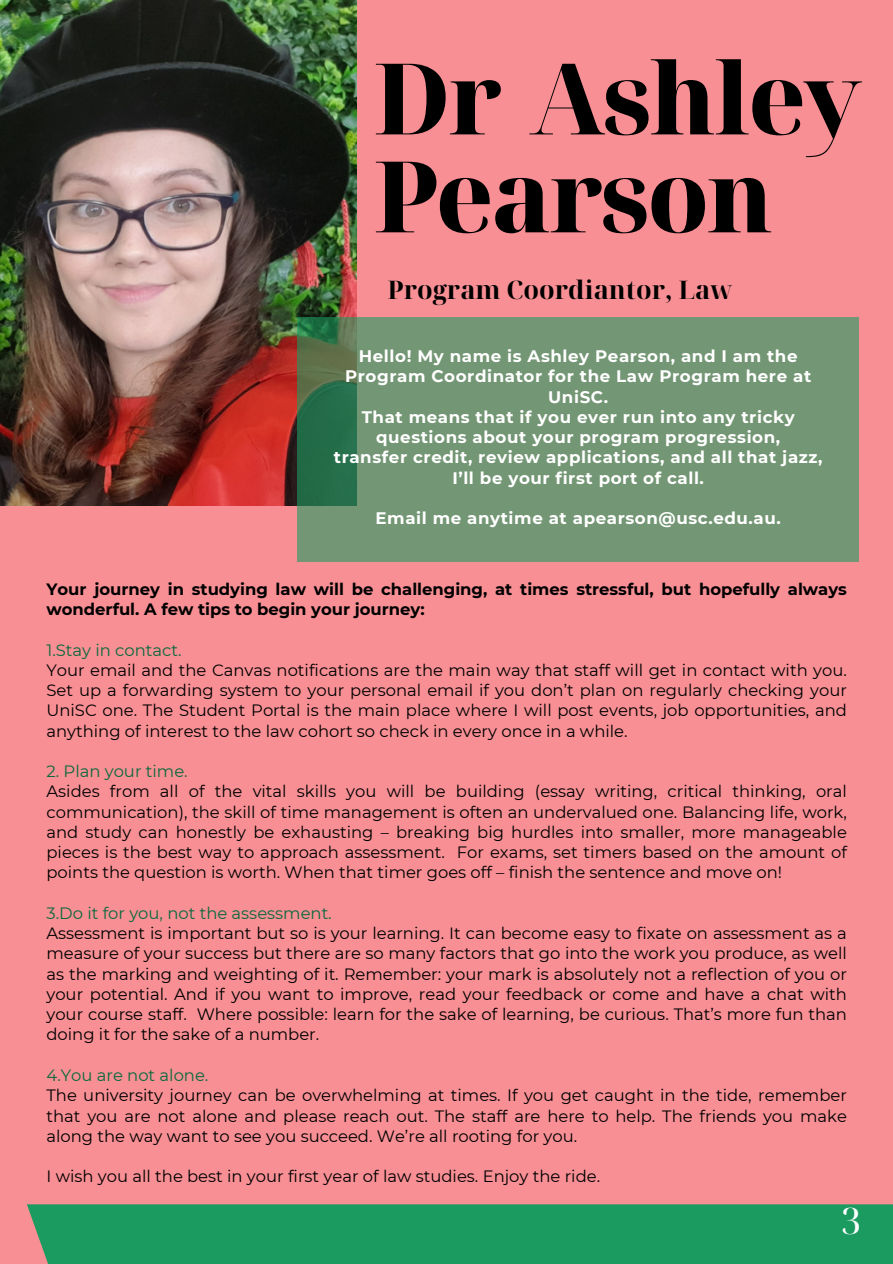
<style>
.page{position:relative;width:893px;height:1264px;background:#fff}
.page>*{position:absolute;margin:0;border:0;box-sizing:border-box;transform-origin:0 0}
.t1{font:800 98.85px/97.8px "Noto Serif Display";letter-spacing:-.025em;color:#000}
.t2{font:36.45px "Noto Serif Display";color:#fff}
.t3{font:700 25.5px "Noto Serif Display";color:#000}
.t4{font:700 16.65px/20.2px "Montserrat";letter-spacing:.035em;color:#fff;text-align:center}
.t5{font:16.35px/20.2px "Montserrat";color:#000;text-align:justify}
.t6{font:700 16.35px/20.2px "Montserrat";color:#000}
.t7{font:16.35px "Montserrat";color:#0b693d}
</style>
<div class="page">
<div style="left:0;top:0;width:892px;height:1263px;background:#f78f94"></div>
<img style="left:0;top:0;width:356px;height:505px">
<svg style="left:297px;top:317px;width:561px;height:244px;background:#6d9270"></svg>
<div style="left:27px;top:1204px;width:865px;height:59px;background:#1b9b5f"></div>
<h1 class="t1" style="left:373px;top:47px;width:489px">Dr Ashley<br>Pearson</h1>
<h3 class="t3" style="left:387px;top:271px;width:346px">Program Coordiantor, Law</h3>
<h2 class="t4" style="left:334px;top:346px;width:490px">Hello! My name is Ashley Pearson, and I am the Program Coordinator for the Law Program here at UniSC.<br>That means that if you ever run into any tricky questions about your program progression,<br>transfer credit, review applications, and all that jazz, I’ll be your first port of call.</h2>
<h3 class="t4" style="left:375px;top:508px;width:407px">Email me anytime at apearson@usc.edu.au.</h3>
<h3 class="t6" style="left:46px;top:578px;width:801px">Your journey in studying law will be challenging, at times stressful, but hopefully always wonderful. A few tips to begin your journey:</h3>
<p class="t7" style="left:46px;top:639px;width:136px">1.Stay in contact.</p>
<p class="t5" style="left:46px;top:659px;width:801px">Your email and the Canvas notifications are the main way that staff will get in contact with you.<br>Set up a forwarding system to your personal email if you don’t plan on regularly checking your UniSC one. The Student Portal is the main place where I will post events, job opportunities, and anything of interest to the law cohort so check in every once in a while.</p>
<p class="t7" style="left:46px;top:761px;width:143px">2. Plan your time.</p>
<p class="t5" style="left:46px;top:781px;width:801px">Asides from all of the vital skills you will be building (essay writing, critical thinking, oral communication), the skill of time management is often an undervalued one. Balancing life, work, and study can honestly be exhausting – breaking big hurdles into smaller, more manageable pieces is the best way to approach assessment. For exams, set timers based on the amount of points the question is worth. When that timer goes off – finish the sentence and move on!</p>
<p class="t7" style="left:46px;top:903px;width:287px">3.Do it for you, not the assessment.</p>
<p class="t5" style="left:46px;top:923px;width:801px">Assessment is important but so is your learning. It can become easy to fixate on assessment as a measure of your success but there are so many factors that go into the work you produce, as well as the marking and weighting of it. Remember: your mark is absolutely not a reflection of you or your potential. And if you want to improve, read your feedback or come and have a chat with your course staff. Where possible: learn for the sake of learning, be curious. That’s more fun than doing it for the sake of a number.</p>
<p class="t7" style="left:46px;top:1065px;width:163px">4.You are not alone.</p>
<p class="t5" style="left:46px;top:1085px;width:801px">The university journey can be overwhelming at times. If you get caught in the tide, remember that you are not alone and please reach out. The staff are here to help. The friends you make along the way want to see you succeed. We’re all rooting for you.</p>
<p class="t5" style="left:46px;top:1166px;width:555px">I wish you all the best in your first year of law studies. Enjoy the ride.</p>
<p class="t2" style="left:840px;top:1195px;width:22px">3</p>
</div>
